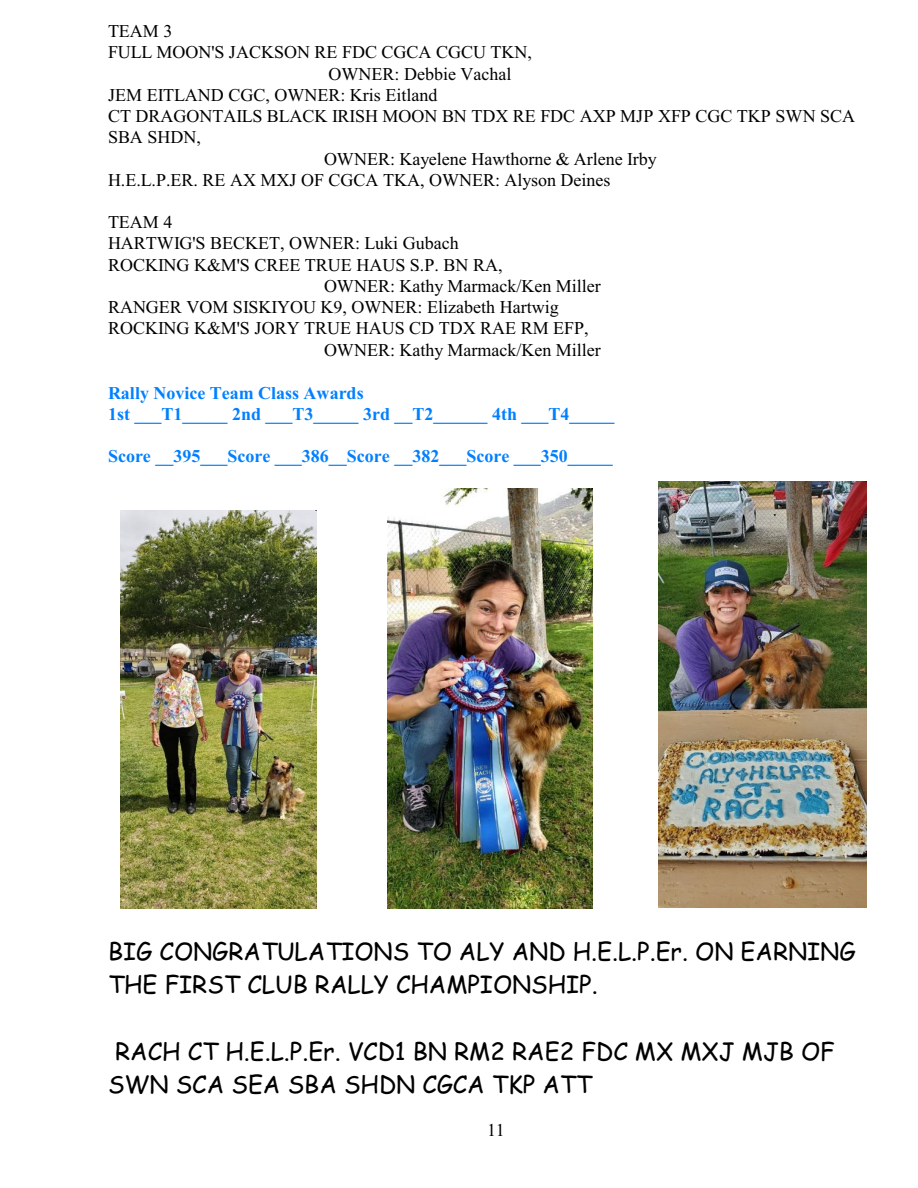
<style>
.page{position:relative;width:918px;height:1188px;background:#fff}
.page>*{position:absolute;margin:0;border:0;box-sizing:border-box;transform-origin:0 0}
.t1{font:24px/33.3px "Comic Sans MS";color:#000}
.t2{font:18px "Times New Roman";color:#000}
.t3{font:700 18px/21.3px "Times New Roman";color:#0080ff}
</style>
<div class="page">
<img style="left:659px;top:481px;width:208px;height:426px">
<img style="left:388px;top:489px;width:204px;height:419px">
<img style="left:121px;top:510px;width:195px;height:398px">
<p class="t2" style="left:108px;top:25px;width:66px">TEAM 3</p>
<p class="t2" style="left:108px;top:46px;width:426px">FULL MOON'S JACKSON RE FDC CGCA CGCU TKN,</p>
<p class="t2" style="left:328px;top:67px;width:185px">OWNER: Debbie Vachal</p>
<p class="t2" style="left:108px;top:88px;width:331px">JEM EITLAND CGC, OWNER: Kris Eitland</p>
<p class="t2" style="left:108px;top:110px;width:749px">CT DRAGONTAILS BLACK IRISH MOON BN TDX RE FDC AXP MJP XFP CGC TKP SWN SCA</p>
<p class="t2" style="left:108px;top:131px;width:94px">SBA SHDN,</p>
<p class="t2" style="left:324px;top:152px;width:334px">OWNER: Kayelene Hawthorne &amp; Arlene Irby</p>
<p class="t2" style="left:108px;top:173px;width:504px">H.E.L.P.ER. RE AX MXJ OF CGCA TKA, OWNER: Alyson Deines</p>
<p class="t2" style="left:108px;top:216px;width:66px">TEAM 4</p>
<p class="t2" style="left:108px;top:237px;width:352px">HARTWIG'S BECKET, OWNER: Luki Gubach</p>
<p class="t2" style="left:108px;top:258px;width:396px">ROCKING K&amp;M'S CREE TRUE HAUS S.P. BN RA,</p>
<p class="t2" style="left:324px;top:279px;width:278px">OWNER: Kathy Marmack/Ken Miller</p>
<p class="t2" style="left:108px;top:301px;width:452px">RANGER VOM SISKIYOU K9, OWNER: Elizabeth Hartwig</p>
<p class="t2" style="left:108px;top:322px;width:482px">ROCKING K&amp;M'S JORY TRUE HAUS CD TDX RAE RM EFP,</p>
<p class="t2" style="left:324px;top:343px;width:278px">OWNER: Kathy Marmack/Ken Miller</p>
<p class="t3" style="left:108px;top:384px;width:508px">Rally Novice Team Class Awards<br>1st ___T1_____ 2nd ___T3_____ 3rd __T2______ 4th ___T4_____</p>
<p class="t3" style="left:108px;top:447px;width:506px">Score __395___Score ___386__Score __382___Score ___350_____</p>
<h1 class="t1" style="left:108px;top:937px;width:749px">BIG CONGRATULATIONS TO ALY AND H.E.L.P.Er. ON EARNING<br>THE FIRST CLUB RALLY CHAMPIONSHIP.</h1>
<h1 class="t1" style="left:108px;top:1037px;width:728px">RACH CT H.E.L.P.Er. VCD1 BN RM2 RAE2 FDC MX MXJ MJB OF<br>SWN SCA SEA SBA SHDN CGCA TKP ATT</h1>
<p class="t2" style="left:487px;top:1124px;width:19px">11</p>
</div>
